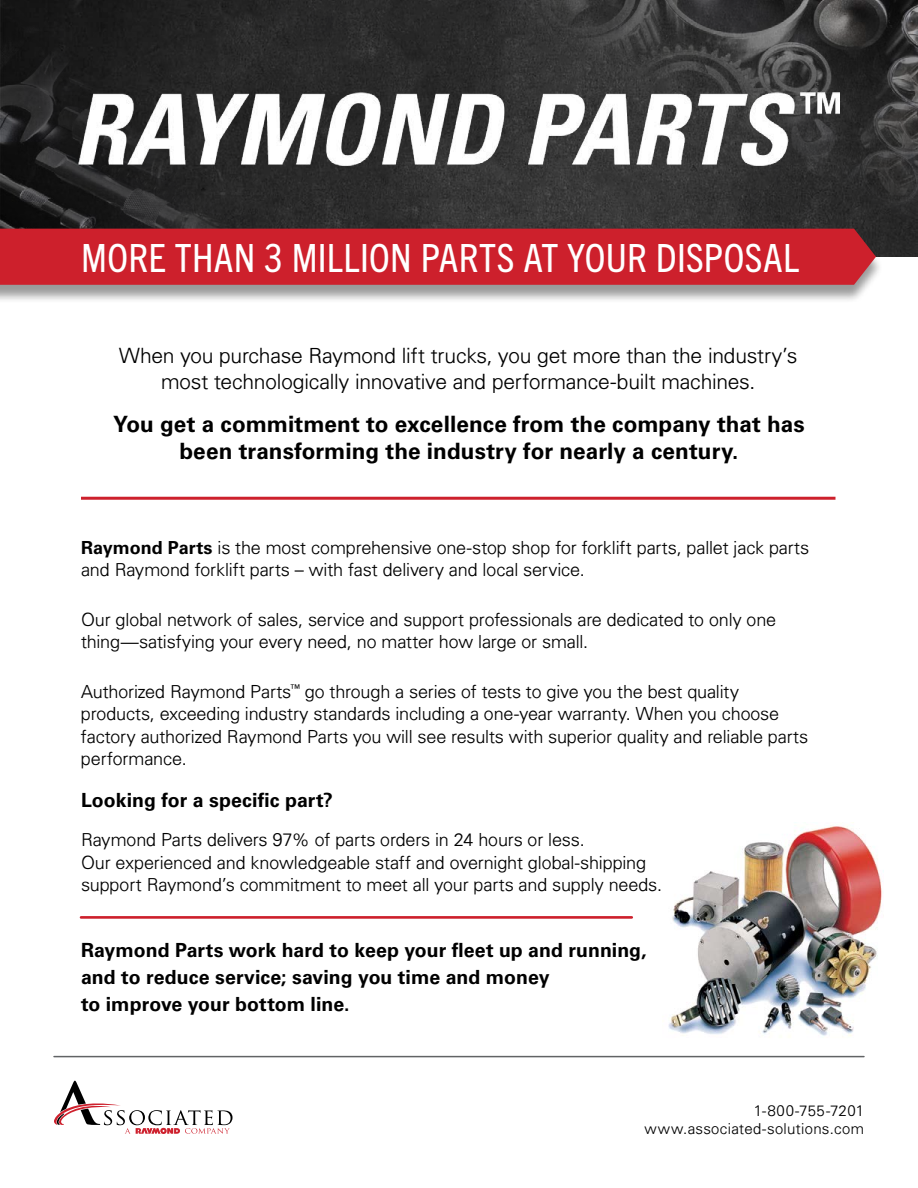
<style>
.page{position:relative;width:918px;height:1188px;background:#fff}
.page>*{position:absolute;margin:0;border:0;box-sizing:border-box;transform-origin:0 0}
.t1{font:condensed 39px "Trade Gothic Next LT Pro";letter-spacing:.01em;color:#fff}
.t2{font:700 22.5px/27px "Univers LT Std";letter-spacing:.005em;color:#000;text-align:center}
.t3{font:300 21px/25.5px "Univers";letter-spacing:-.005em;color:#000;text-align:center}
.t4{font:700 19.5px/27px "Univers LT Std";color:#000}
.t5{font:300 18px/22.5px "Univers";letter-spacing:-.005em;color:#000}
.t6{font:300 15px/18px "Univers";letter-spacing:.025em;color:#000;text-align:right}
.s1{font-family:"Univers LT Std";font-weight:700}
</style>
<div class="page">
<svg style="left:54px;top:1081px;width:179px;height:53px"></svg>
<hr style="left:54px;top:1056px;width:810px;height:1px;background:#616365">
<img style="left:353px;top:0;width:94px;height:229px">
<img style="left:447px;top:0;width:471px;height:257px">
<img style="left:0;top:0;width:353px;height:229px">
<div style="left:0;top:230px;width:883px;height:74px;background:#000;opacity:.4"></div>
<div style="left:0;top:229px;width:876px;height:56px;background:#cd202c"></div>
<hr style="left:81px;top:497px;width:755px;height:3px;background:#cd202c">
<img style="left:78px;top:92px;width:762px;height:74px">
<img style="left:668px;top:826px;width:216px;height:210px">
<hr style="left:81px;top:916px;width:551px;height:3px;background:#cd202c">
<h1 class="t1" style="left:81px;top:231px;width:720px">MORE THAN 3 MILLION PARTS AT YOUR DISPOSAL</h1>
<p class="t3" style="left:119px;top:343px;width:680px">When you purchase Raymond lift trucks, you get more than the industry’s most technologically innovative and performance-built machines.</p>
<p class="t2" style="left:113px;top:411px;width:693px">You get a commitment to excellence from the company that has been transforming the industry for nearly a century.</p>
<p class="t5" style="left:81px;top:536px;width:730px"><span class="s1">Raymond Parts</span> is the most comprehensive one-stop shop for forklift parts, pallet jack parts and Raymond forklift parts – with fast delivery and local service.</p>
<p class="t5" style="left:81px;top:608px;width:697px">Our global network of sales, service and support professionals are dedicated to only one thing—satisfying your every need, no matter how large or small.</p>
<p class="t5" style="left:81px;top:680px;width:728px">Authorized Raymond Parts<sup>™</sup> go through a series of tests to give you the best quality products, exceeding industry standards including a one-year warranty. When you choose factory authorized Raymond Parts you will see results with superior quality and reliable parts performance.</p>
<p class="t4" style="left:81px;top:787px;width:253px">Looking for a specific part?</p>
<p class="t5" style="left:81px;top:828px;width:582px">Raymond Parts delivers 97% of parts orders in 24 hours or less.<br>Our experienced and knowledgeable staff and overnight global-shipping support Raymond’s commitment to meet all your parts and supply needs.</p>
<p class="t4" style="left:81px;top:937px;width:567px">Raymond Parts work hard to keep your fleet up and running, and to reduce service; saving you time and money<br>to improve your bottom line.</p>
<p class="t6" style="left:645px;top:1101px;width:221px">1-800-755-7201 www.associated-solutions.com</p>
</div>
